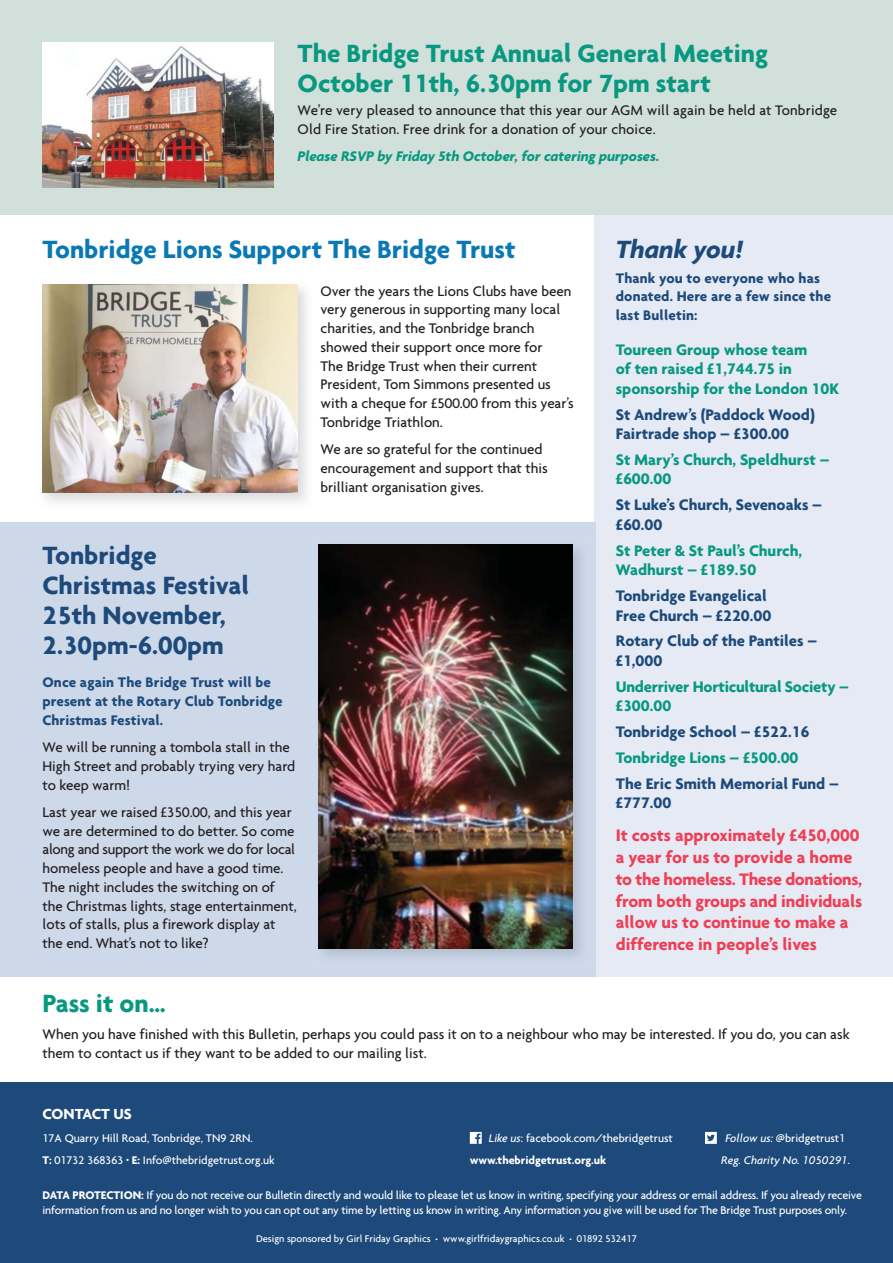
<style>
.page{position:relative;width:893px;height:1263px;background:#fff}
.page>*{position:absolute;margin:0;border:0;box-sizing:border-box;transform-origin:0 0}
.t1{font:700 27px/30px "Agenda";color:#07987f}
.t2{font:700 27px/30px "Agenda";color:#1d4a7a}
.t3{font:700 27px "Agenda";color:#0a79b3}
.t4{font:italic 700 27px "Agenda";color:#1d4a7a}
.t5{font:700 18px/21.8px "Agenda";letter-spacing:-.01em;color:#ef3f56}
.t6{font:700 16.5px/19.5px "Agenda";color:#07987f}
.t7{font:700 16.5px/19.5px "Agenda";color:#1d4a7a}
.t8{font:700 15.75px "Agenda";color:#fff}
.t9{font:500 15px/18.8px "Agenda";color:#231f20}
.t10{font:700 15px/18.8px "Agenda";letter-spacing:.01em;color:#1d4a7a}
.t11{font:italic 700 15px "Agenda";color:#07987f}
.t12{font:500 12px/21.6px "Agenda";letter-spacing:-.015em;color:#fff}
.t13{font:700 12px "Agenda";color:#fff}
.t14{font:italic 500 12px "Agenda";color:#fff}
.t15{font:500 10.5px "Agenda";color:#fff}
.s1{font-weight:700}
.s2{font-size:7.5px}
.s3{font-style:italic}
.s4{font-size:6px}
</style>
<div class="page">
<div style="left:594px;top:205px;width:299px;height:772px;background:#e5eaf4"></div>
<div style="left:0;top:522px;width:595px;height:455px;background:#cdd8e9"></div>
<div style="left:0;top:0;width:893px;height:215px;background:#d1e0db"></div>
<img style="left:42px;top:284px;width:265px;height:219px">
<img style="left:43px;top:285px;width:255px;height:207px">
<img style="left:318px;top:544px;width:262px;height:412px">
<img style="left:319px;top:545px;width:253px;height:403px">
<div style="left:0;top:1082px;width:893px;height:181px;background:#1d4a7a"></div>
<svg style="left:470px;top:1132px;width:11px;height:12px"></svg>
<svg style="left:705px;top:1132px;width:12px;height:12px"></svg>
<img style="left:42px;top:43px;width:231px;height:144px">
<h1 class="t1" style="left:298px;top:40px;width:472px">The Bridge Trust Annual General Meeting<br>October 11th, 6.30pm for 7pm start</h1>
<p class="t9" style="left:298px;top:102px;width:541px">We’re very pleased to announce that this year our AGM will again be held at Tonbridge<br>Old Fire Station. Free drink for a donation of your choice.</p>
<p class="t11" style="left:298px;top:150px;width:363px">Please RSVP by Friday 5th October, for catering purposes.</p>
<h1 class="t3" style="left:43px;top:238px;width:475px">Tonbridge Lions Support The Bridge Trust</h1>
<p class="t9" style="left:320px;top:283px;width:255px">Over the years the Lions Clubs have been very generous in supporting many local charities, and the Tonbridge branch showed their support once more for<br>The Bridge Trust when their current President, Tom Simmons presented us with a cheque for £500.00 from this year’s Tonbridge Triathlon.</p>
<p class="t9" style="left:320px;top:441px;width:229px">We are so grateful for the continued encouragement and support that this brilliant organisation gives.</p>
<h1 class="t2" style="left:43px;top:543px;width:208px">Tonbridge<br>Christmas Festival<br>25th November,<br>2.30pm-6.00pm</h1>
<p class="t10" style="left:42px;top:674px;width:242px">Once again The Bridge Trust will be present at the Rotary Club Tonbridge<br>Christmas Festival.</p>
<p class="t9" style="left:42px;top:739px;width:254px">We will be running a tombola stall in the<br>High Street and probably trying very hard to keep warm!</p>
<p class="t9" style="left:42px;top:804px;width:256px">Last year we raised £350.00, and this year we are determined to do better. So come along and support the work we do for local homeless people and have a good time.<br>The night includes the switching on of the Christmas lights, stage entertainment, lots of stalls, plus a firework display at the end. What’s not to like?</p>
<h1 class="t4" style="left:616px;top:238px;width:129px">Thank you!</h1>
<p class="t10" style="left:616px;top:270px;width:217px">Thank you to everyone who has donated. Here are a few since the last Bulletin:</p>
<p class="t6" style="left:616px;top:341px;width:225px">Toureen Group whose team<br>of ten raised £1,744.75 in sponsorship for the London 10K</p>
<p class="t7" style="left:616px;top:406px;width:201px">St Andrew’s (Paddock Wood)<br>Fairtrade shop – £300.00</p>
<p class="t6" style="left:616px;top:451px;width:215px">St Mary’s Church, Speldhurst – £600.00</p>
<p class="t7" style="left:616px;top:497px;width:208px">St Luke’s Church, Sevenoaks – £60.00</p>
<p class="t6" style="left:616px;top:542px;width:188px">St Peter &amp; St Paul’s Church,<br>Wadhurst – £189.50</p>
<p class="t7" style="left:616px;top:587px;width:157px">Tonbridge Evangelical<br>Free Church – £220.00</p>
<p class="t7" style="left:616px;top:633px;width:203px">Rotary Club of the Pantiles – £1,000</p>
<p class="t6" style="left:616px;top:678px;width:235px">Underriver Horticultural Society – £300.00</p>
<p class="t7" style="left:616px;top:723px;width:195px">Tonbridge School – £522.16</p>
<p class="t6" style="left:616px;top:749px;width:184px">Tonbridge Lions – £500.00</p>
<p class="t7" style="left:616px;top:775px;width:224px">The Eric Smith Memorial Fund – £777.00</p>
<p class="t5" style="left:616px;top:826px;width:248px">It costs approximately £450,000 a year for us to provide a home to the homeless. These donations, from both groups and individuals allow us to continue to make a difference in people’s lives</p>
<h1 class="t1" style="left:43px;top:990px;width:125px">Pass it on…</h1>
<p class="t9" style="left:43px;top:1026px;width:809px">When you have finished with this Bulletin, perhaps you could pass it on to a neighbour who may be interested. If you do, you can ask them to contact us if they want to be added to our mailing list.</p>
<p class="t8" style="left:43px;top:1107px;width:91px">CONTACT US</p>
<p class="t12" style="left:43px;top:1128px;width:234px">17A Quarry Hill Road, Tonbridge, TN9 2RN.<br><span class="s1">T:</span> 01732 368363 <span class="s2">•</span> <span class="s1">E:</span> Info@thebridgetrust.org.uk</p>
<p class="t12" style="left:489px;top:1129px;width:185px"><span class="s3">Like us</span>: facebook.com/thebridgetrust</p>
<p class="t12" style="left:725px;top:1129px;width:121px"><span class="s3">Follow us:</span> @bridgetrust1</p>
<p class="t13" style="left:470px;top:1155px;width:138px">www.thebridgetrust.org.uk</p>
<p class="t14" style="left:721px;top:1155px;width:131px">Reg. Charity No. 1050291.</p>
<p class="t12" style="left:43px;top:1188px;width:821px;line-height:15px"><span class="s1">DATA PROTECTION:</span> If you do not receive our Bulletin directly and would like to please let us know in writing, specifying your address or email address. If you already receive information from us and no longer wish to you can opt out any time by letting us know in writing. Any information you give will be used for The Bridge Trust purposes only.</p>
<p class="t15" style="left:256px;top:1235px;width:382px">Design sponsored by Girl Friday Graphics <span class="s4">•</span> www.girlfridaygraphics.co.uk <span class="s4">•</span> 01892 532417</p>
</div>
